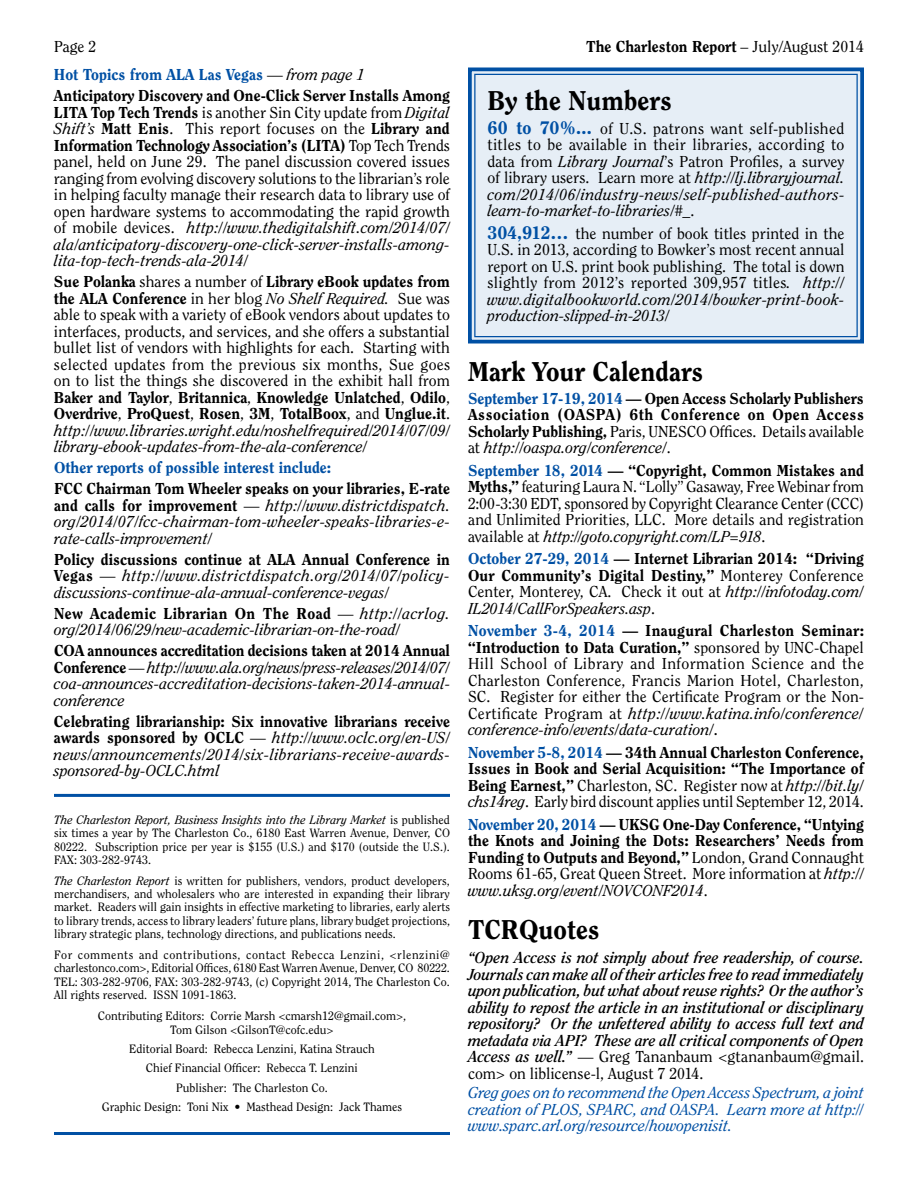
<style>
.page{position:relative;width:918px;height:1188px;background:#fff}
.page>*{position:absolute;margin:0;border:0;box-sizing:border-box;transform-origin:0 0}
.t1{font:800 27px "Clearface";color:#000}
.t2{font:15.75px/16.5px "Clearface";color:#000;text-align:justify}
.t3{font:800 15.75px/16.5px "Clearface";color:#000;text-align:justify}
.t4{font:italic 15.75px/16.5px "Clearface";color:#000;text-align:justify}
.t5{font:italic 700 15.75px/16.5px "Clearface";letter-spacing:-.005em;color:#000;text-align:justify}
.t6{font:italic 15.75px/16.5px "Clearface";color:#0050a4;text-align:justify}
.t7{font:800 15.75px "Clearface";color:#0050a4}
.t8{font:12px/13.4px "Clearface";color:#000;text-align:justify}
.s1{font-weight:400}
.s2{font-weight:800;font-size:18px;color:#0050a4}
.s3{font-style:italic}
.s4{color:#0050a4}
.s5{font-weight:400;font-style:italic}
.s6{font-weight:800}
.s7{font-weight:800;font-style:normal}
.s8{font-style:normal}
.s9{font-weight:800;color:#0050a4}
.s10{font-weight:700}
.s11{font-weight:400;font-style:normal}
</style>
<div class="page">
<div style="left:468px;top:67px;width:396px;height:277px;background:#e6eef6"></div>
<div style="left:474px;top:74px;width:384px;height:263px;border:1px solid #0050a4"></div>
<hr style="left:54px;top:794px;width:396px;height:3px;background:#0050a4">
<hr style="left:54px;top:1132px;width:396px;height:3px;background:#0050a4">
<p class="t2" style="left:54px;top:38px;width:44px">Page 2</p>
<p class="t3" style="left:586px;top:38px;width:279px">The Charleston Report <span class="s1">– July/August 2014</span></p>
<h1 class="t1" style="left:488px;top:84px;width:186px">By the Numbers</h1>
<p class="t2" style="left:488px;top:120px;width:359px"><span class="s2">60 to 70%...</span> of U.S. patrons want self-published titles to be available in their libraries, according to data from <span class="s3">Library Journal</span>’s Patron Profiles, a survey of library users. Learn more at <span class="s3">http://lj.libraryjournal. com/2014/06/industry-news/self-published-authors&shy;learn-to-market-to-libraries/#_</span>.</p>
<p class="t2" style="left:487px;top:225px;width:359px"><span class="s2">304,912…</span> the number of book titles printed in the U.S. in 2013, according to Bowker’s most recent annual report on U.S. print book publishing. The total is down slightly from 2012’s reported 309,957 titles<span class="s3">. http:// www.digitalbookworld.com/2014/bowker-print-book&shy;production-slipped-in-2013/</span></p>
<p class="t3" style="left:54px;top:64px;width:397px;line-height:21px"><span class="s4">Hot Topics from ALA Las Vegas</span> <span class="s1">—</span> <span class="s5">from page 1<br></span>Anticipatory Discovery and One-Click Server Installs Among</p>
<p class="t2" style="left:54px;top:104px;width:398px"><span class="s6">LITA Top Tech Trends</span> is another Sin City update from <span class="s3">Digital Shift’s</span> <span class="s6">Matt Enis</span>. This report focuses on the <span class="s6">Library and Information Technology Association’s (LITA)</span> Top Tech Trends panel, held on June 29. The panel discussion covered issues ranging from evolving discovery solutions to the librarian’s role in helping faculty manage their research data to library use of open hardware systems to accommodating the rapid growth of mobile devices. <span class="s3">http://www.thedigitalshift.com/2014/07/ ala/anticipatory-discovery-one-click-server-installs-among&shy;lita-top-tech-trends-ala-2014/</span></p>
<p class="t2" style="left:54px;top:273px;width:398px"><span class="s6">Sue Polanka</span> shares a number of <span class="s6">Library eBook updates from the ALA Conference</span> in her blog <span class="s3">No Shelf Required.</span> Sue was able to speak with a variety of eBook vendors about updates to interfaces, products, and services, and she offers a substantial bullet list of vendors with highlights for each. Starting with selected updates from the previous six months, Sue goes on to list the things she discovered in the exhibit hall from <span class="s6">Baker and Taylor</span>, <span class="s6">Britannica</span>, <span class="s6">Knowledge Unlatched</span>, <span class="s6">Odilo</span>, <span class="s6">Overdrive</span>, <span class="s6">ProQuest</span>, <span class="s6">Rosen</span>, <span class="s6">3M</span>, <span class="s6">TotalBoox</span>, and <span class="s6">Unglue.it</span>. <span class="s3">http://www.libraries.wright.edu/noshelfrequired/2014/07/09/ library-ebook-updates-from-the-ala-conference/</span></p>
<p class="t7" style="left:54px;top:458px;width:279px">Other reports of possible interest include:</p>
<p class="t4" style="left:54px;top:480px;width:398px"><span class="s7">FCC Chairman Tom Wheeler speaks on your libraries, E-rate and calls for improvement</span> <span class="s8">—</span> http://www.districtdispatch. org/2014/07/fcc-chairman-tom-wheeler-speaks-libraries-e&shy;rate-calls-improvement/</p>
<p class="t4" style="left:54px;top:551px;width:397px"><span class="s7">Policy discussions continue at ALA Annual Conference in Vegas</span> <span class="s8">—</span> http://www.districtdispatch.org/2014/07/policy&shy;discussions-continue-ala-annual-conference-vegas/</p>
<p class="t4" style="left:54px;top:605px;width:397px"><span class="s7">New Academic Librarian On The Road</span> <span class="s8">—</span> http://acrlog. org/2014/06/29/new-academic-librarian-on-the-road/</p>
<p class="t4" style="left:54px;top:642px;width:398px"><span class="s7">COA announces accreditation decisions taken at 2014 Annual Conference</span> <span class="s8">—</span> http://www.ala.org/news/press-releases/2014/07/ coa-announces-accreditation-decisions-taken-2014-annual&shy;conference</p>
<p class="t4" style="left:54px;top:713px;width:398px"><span class="s7">Celebrating librarianship: Six innovative librarians receive awards sponsored by OCLC</span> <span class="s8">—</span> http://www.oclc.org/en-US/ news/announcements/2014/six-librarians-receive-awards&shy;sponsored-by-OCLC.html</p>
<h1 class="t1" style="left:468px;top:355px;width:237px">Mark Your Calendars</h1>
<p class="t3" style="left:468px;top:389px;width:397px"><span class="s4">September 17-19, 2014</span> — Open Access Scholarly Publishers<br>Association (OASPA</p>
<p class="t3" style="left:468px;top:406px;width:398px;text-indent:148px">) 6th Conference on Open Access Scholarly Publishing, <span class="s1">Paris, UNESCO Offices. Details available at</span> <span class="s5">http://oaspa.org/conference/</span><span class="s1">.</span></p>
<p class="t2" style="left:468px;top:462px;width:397px"><span class="s9">September 18, 2014</span> <span class="s6">— “Copyright, Common Mistakes and Myths,”</span> featuring Laura N. “Lolly” Gasaway, Free Webinar from 2:00-3:30 EDT, sponsored by Copyright Clearance Center (CCC) and Unlimited Priorities, LLC. More details and registration available at <span class="s3">http://goto.copyright.com/LP=918</span>.</p>
<p class="t3" style="left:468px;top:550px;width:398px"><span class="s4">October 27-29, 2014</span> — Internet Librarian 2014: “Driving Our Community’s Digital Destiny,” <span class="s1">Monterey Conference Center, Monterey, CA. Check it out at</span> <span class="s5">http://infotoday.com/ IL2014/CallForSpeakers.asp</span><span class="s1">.</span></p>
<p class="t2" style="left:468px;top:622px;width:398px"><span class="s9">November 3-4, 2014</span> <span class="s6">— Inaugural Charleston Seminar: “Introduction to Data Curation,”</span> sponsored by UNC-Chapel Hill School of Library and Information Science and the Charleston Conference, Francis Marion Hotel, Charleston, SC. Register for either the Certificate Program or the Non-Certificate Program at <span class="s3">http://www.katina.info/conference/ conference-info/events/data-curation/</span><span class="s10">.</span></p>
<p class="t3" style="left:468px;top:744px;width:398px"><span class="s4">November 5-8, 2014</span> — 34th Annual Charleston Conference, Issues in Book and Serial Acquisition: “The Importance of Being Earnest,” <span class="s1">Charleston, SC. Register now at</span> <span class="s5">http://bit.ly/ chs14reg</span><span class="s1">. Early bird discount applies until September 12, 2014.</span></p>
<p class="t3" style="left:468px;top:816px;width:398px"><span class="s4">November 20, 2014</span> — UKSG One-Day Conference, “Untying the Knots and Joining the Dots: Researchers’ Needs from Funding to Outputs and Beyond,” <span class="s1">London, Grand Connaught Rooms 61-65, Great Queen Street. More information at</span> <span class="s5">http:// www.uksg.org/event/NOVCONF2014</span><span class="s1">.</span></p>
<p class="t8" style="left:54px;top:813px;width:398px"><span class="s3">The Charleston Report, Business Insights into the Library Market</span> is published six times a year by The Charleston Co., 6180 East Warren Avenue, Denver, CO 80222. Subscription price per year is $155 (U.S.) and $170 (outside the U.S.).<br>FAX: 303-282-9743.</p>
<p class="t8" style="left:54px;top:874px;width:398px"><span class="s3">The Charleston Report</span> is written for publishers, vendors, product developers, merchandisers, and wholesalers who are interested in expanding their library market. Readers will gain insights in effective marketing to libraries, early alerts to library trends, access to library leaders’ future plans, library budget projections, library strategic plans, technology directions, and publications needs.</p>
<p class="t8" style="left:54px;top:948px;width:397px">For comments and contributions, contact Rebecca Lenzini, &lt;rlenzini@ charlestonco.com&gt;, Editorial Offices, 6180 East Warren Avenue, Denver, CO 80222.<br>TEL: 303-282-9706, FAX: 303-282-9743, (c) Copyright 2014, The Charleston Co.<br>All rights reserved. ISSN 1091-1863.</p>
<p class="t8" style="left:98px;top:1009px;width:310px;text-align:center">Contributing Editors: Corrie Marsh &lt;cmarsh12@gmail.com&gt;,<br>Tom Gilson &lt;GilsonT@cofc.edu&gt;</p>
<p class="t8" style="left:102px;top:1039px;width:302px;line-height:19.4px;text-align:center">Editorial Board: Rebecca Lenzini, Katina Strauch<br>Chief Financial Officer: Rebecca T. Lenzini<br>Publisher: The Charleston Co.<br>Graphic Design: Toni Nix • Masthead Design: Jack Thames</p>
<h1 class="t1" style="left:468px;top:913px;width:133px">TCRQuotes</h1>
<p class="t5" style="left:468px;top:949px;width:398px">“Open Access is not simply about free readership, of course.<br>Journals can make all of their articles free to read immediately upon publication, but what about reuse rights? Or the author’s ability to repost the article in an institutional or disciplinary repository? Or the unfettered ability to access full text and metadata via API? These are all critical components of Open Access as well.” <span class="s11">— Greg Tananbaum &lt;gtananbaum@gmail. com&gt; on liblicense-l, August 7 2014.</span></p>
<p class="t6" style="left:468px;top:1084px;width:398px">Greg goes on to recommend the Open Access Spectrum, a joint creation of PLOS, SPARC, and OASPA. Learn more at http:// www.sparc.arl.org/resource/howopenisit.</p>
</div>
